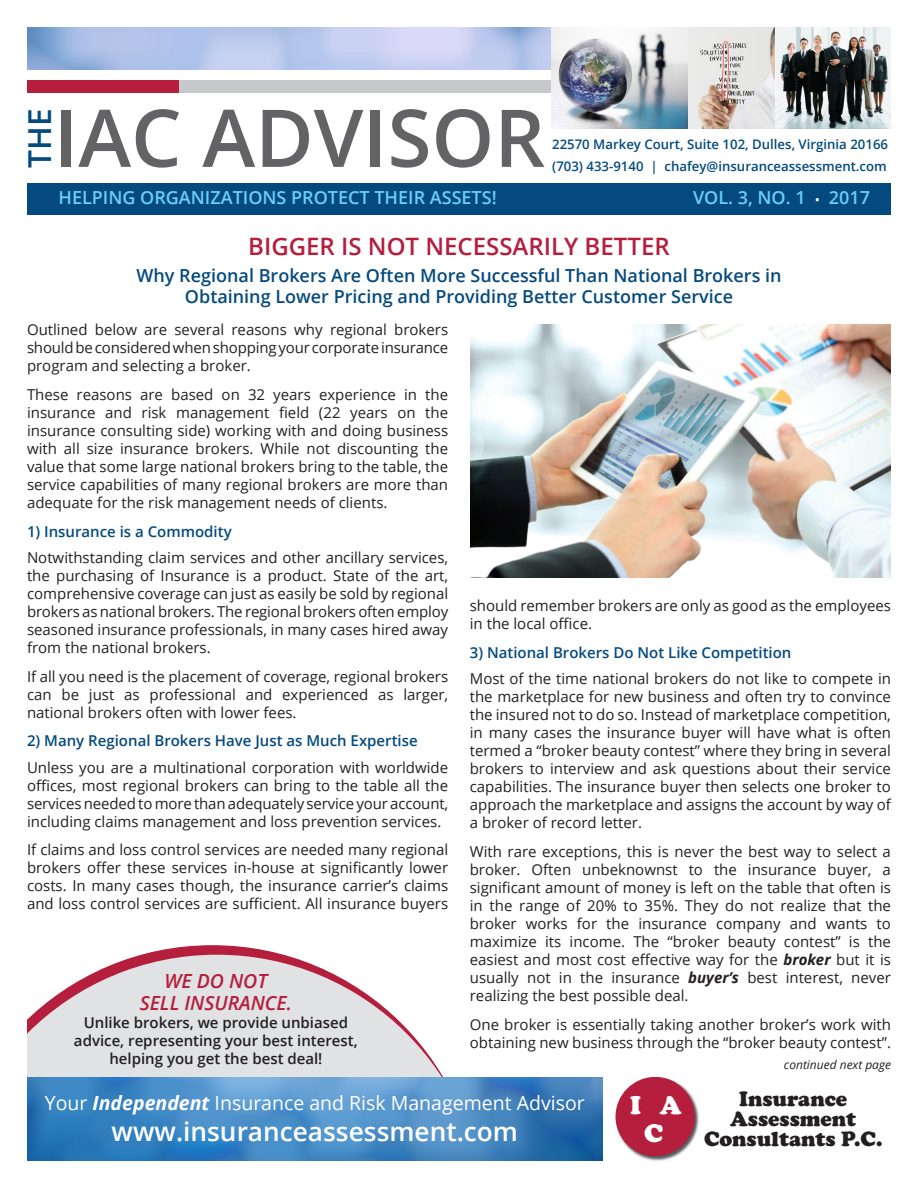
<style>
.page{position:relative;width:918px;height:1188px;background:#fff}
.page>*{position:absolute;margin:0;border:0;box-sizing:border-box;transform-origin:0 0}
.t1{font:600 79.8px "Open Sans";color:#636366}
.t2{font:600 31.65px "Open Sans";color:#054a7e}
.t3{font:600 26.25px "Open Sans";color:#fff}
.t4{font:900 26.25px/28.5px "Cooper";color:#fff;text-align:center}
.intro-head{font:600 24px "Open Sans";color:#b51e3c}
.t5{font:900 21.3px/19.8px "Cooper";color:#231f20;text-align:center}
.t6{font:19.5px "Open Sans";color:#fff}
.t7{font:italic 600 19.5px "Open Sans";color:#b51e3c}
.intro-subhead{font:600 18px/21.6px "Open Sans";color:#054a7e;text-align:center}
.t8{font:600 18px "Open Sans";color:#6bcff6}
.body{font:15px/18px "Open Sans";color:#231f20;text-align:justify}
.body-subheads{font:600 15px "Open Sans";color:#054a7e}
.t9{font:600 15px/18px "Open Sans";color:#231f20;text-align:center}
.t10{font:600 13.2px/21.3px "Open Sans";color:#054a7e}
.body-2{font:italic 12px "Open Sans";color:#231f20}
.s1{font-size:12px;color:#fff}
.s2{font-weight:700;font-style:italic}
</style>
<div class="page">
<div style="left:27px;top:183px;width:864px;height:31px;background:#054a7e"></div>
<img style="left:27px;top:27px;width:524px;height:42px">
<div style="left:164px;top:80px;width:388px;height:13px;background:#c7c8ca"></div>
<div style="left:27px;top:80px;width:151px;height:13px;background:#b51e3c"></div>
<img style="left:551px;top:27px;width:340px;height:102px">
<svg style="left:689px;top:27px;width:86px;height:102px;background:#d9d2ce"></svg>
<svg style="left:140px;top:945px;width:144px;height:10px"></svg>
<svg style="left:27px;top:955px;width:458px;height:123px;fill:#e1e2e4"></svg>
<img style="left:615px;top:1076px;width:84px;height:85px">
<div style="left:616px;top:1077px;width:79px;height:79px;background:#b51e3c;border-radius:50%"></div>
<img style="left:27px;top:1078px;width:576px;height:83px">
<img style="left:471px;top:324px;width:420px;height:254px">
<h2 class="t2" style="left:18px;top:168px;width:61px;rotate:-90deg">THE</h2>
<h1 class="t1" style="left:54px;top:83px;width:493px">IAC ADVISOR</h1>
<p class="t10" style="left:552px;top:134px;width:337px">22570 Markey Court, Suite 102, Dulles, Virginia 20166 (703) 433-9140 | chafey@insuranceassessment.com</p>
<p class="t8" style="left:58px;top:185px;width:440px">HELPING ORGANIZATIONS PROTECT THEIR ASSETS!</p>
<p class="t8" style="left:693px;top:185px;width:179px">VOL. 3, NO. 1 <span class="s1">•</span> 2017</p>
<p class="intro-head" style="left:248px;top:230px;width:423px">BIGGER IS NOT NECESSARILY BETTER</p>
<p class="intro-subhead" style="left:136px;top:264px;width:647px">Why Regional Brokers Are Often More Successful Than National Brokers in<br>Obtaining Lower Pricing and Providing Better Customer Service</p>
<p class="body" style="left:27px;top:320px;width:423px">Outlined below are several reasons why regional brokers should be considered when shopping your corporate insurance program and selecting a broker.</p>
<p class="body" style="left:27px;top:385px;width:423px">These reasons are based on 32 years experience in the insurance and risk management field (22 years on the insurance consulting side) working with and doing business with all size insurance brokers. While not discounting the value that some large national brokers bring to the table, the service capabilities of many regional brokers are more than adequate for the risk management needs of clients.</p>
<p class="body-subheads" style="left:27px;top:521px;width:206px">1) Insurance is a Commodity</p>
<p class="body" style="left:27px;top:548px;width:423px">Notwithstanding claim services and other ancillary services, the purchasing of Insurance is a product. State of the art, comprehensive coverage can just as easily be sold by regional brokers as national brokers. The regional brokers often employ seasoned insurance professionals, in many cases hired away from the national brokers.</p>
<p class="body" style="left:27px;top:667px;width:423px">If all you need is the placement of coverage, regional brokers can be just as professional and experienced as larger, national brokers often with lower fees.</p>
<p class="body-subheads" style="left:27px;top:731px;width:392px">2) Many Regional Brokers Have Just as Much Expertise</p>
<p class="body" style="left:27px;top:758px;width:423px">Unless you are a multinational corporation with worldwide offices, most regional brokers can bring to the table all the services needed to more than adequately service your account, including claims management and loss prevention services.</p>
<p class="body" style="left:27px;top:841px;width:423px">If claims and loss control services are needed many regional brokers offer these services in-house at significantly lower costs. In many cases though, the insurance carrier’s claims and loss control services are sufficient. All insurance buyers</p>
<p class="t7" style="left:164px;top:967px;width:104px">WE DO NOT</p>
<p class="t7" style="left:140px;top:990px;width:154px">SELL INSURANCE.</p>
<p class="t9" style="left:74px;top:1013px;width:285px">Unlike brokers, we provide unbiased advice, representing your best interest, helping you get the best deal!</p>
<p class="body" style="left:470px;top:596px;width:423px">should remember brokers are only as good as the employees in the local office.</p>
<p class="body-subheads" style="left:470px;top:642px;width:323px">3) National Brokers Do Not Like Competition</p>
<p class="body" style="left:470px;top:669px;width:423px">Most of the time national brokers do not like to compete in the marketplace for new business and often try to convince the insured not to do so. Instead of marketplace competition, in many cases the insurance buyer will have what is often termed a “broker beauty contest” where they bring in several brokers to interview and ask questions about their service capabilities. The insurance buyer then selects one broker to approach the marketplace and assigns the account by way of a broker of record letter.</p>
<p class="body" style="left:470px;top:842px;width:423px">With rare exceptions, this is never the best way to select a broker. Often unbeknownst to the insurance buyer, a significant amount of money is left on the table that often is in the range of 20% to 35%. They do not realize that the broker works for the insurance company and wants to maximize its income. The “broker beauty contest” is the easiest and most cost effective way for the <span class="s2">broker</span> but it is usually not in the insurance <span class="s2">buyer’s</span> best interest, never realizing the best possible deal.</p>
<p class="body" style="left:470px;top:1015px;width:423px">One broker is essentially taking another broker’s work with obtaining new business through the “broker beauty contest”.</p>
<p class="body-2" style="left:784px;top:1057px;width:109px">continued next page</p>
<p class="t6" style="left:45px;top:1089px;width:541px">Your <span class="s2">Independent</span> Insurance and Risk Management Advisor</p>
<p class="t3" style="left:112px;top:1114px;width:408px">www.insuranceassessment.com</p>
<p class="t4" style="left:630px;top:1091px;width:53px">I A<br>C</p>
<p class="t5" style="left:704px;top:1089px;width:180px">Insurance<br>Assessment<br>Consultants P.C.</p>
</div>
